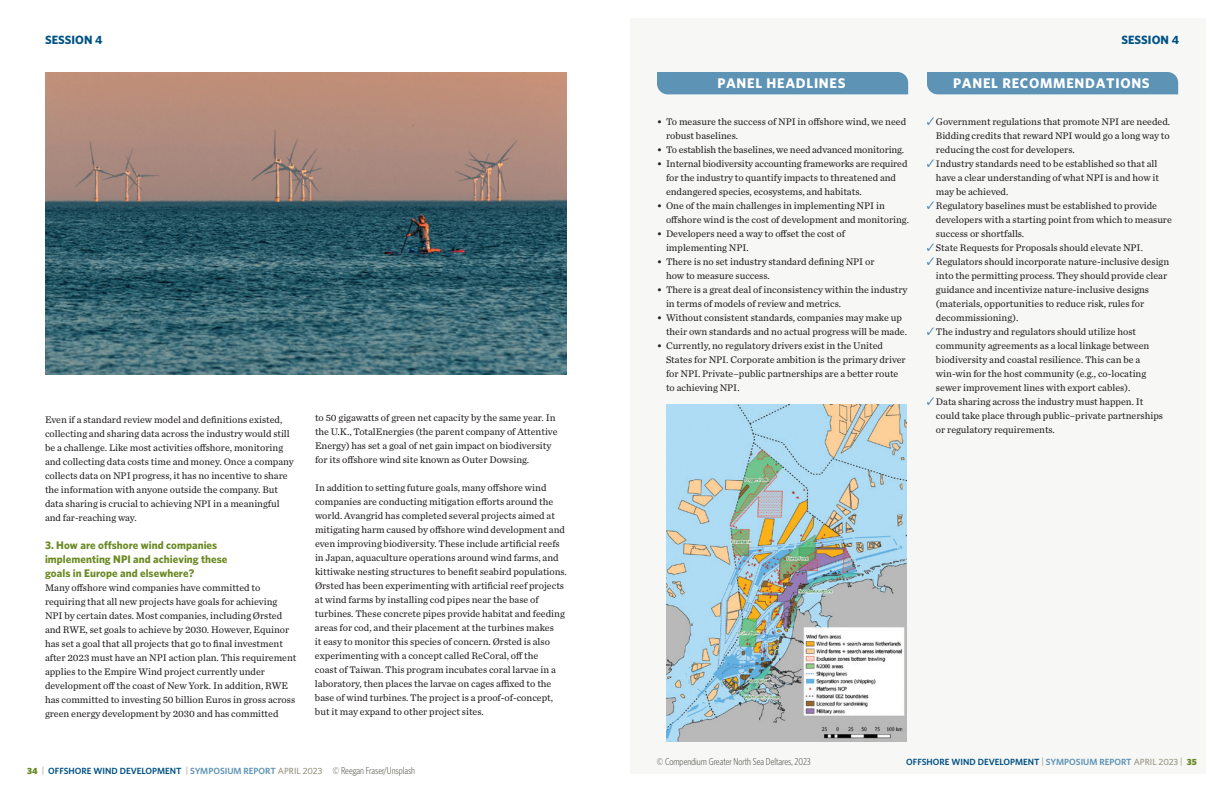
<style>
.page{position:relative;width:1224px;height:792px;background:#fff}
.page>*{position:absolute;margin:0;border:0;box-sizing:border-box;transform-origin:0 0}
.t1{font:700 14px "Whitney";letter-spacing:.05em;color:#fff}
.t2{font:700 12px "Whitney";letter-spacing:.005em;color:#005285}
.t3{font:700 11px/14px "Whitney";letter-spacing:.005em;color:#6a8922}
.t4{font:10px/14px "Chronicle Text G2";color:#231f20}
.t5{font:300 10px "Whitney Condensed";color:#4b4b40}
.t6{font:600 9px "Whitney";color:#005285}
.s1{font-weight:900;color:#6a8922}
.s2{font-weight:400;color:#979481}
.s3{color:#5d93b5}
.s4{font-weight:500;color:#979481}
.s5{font-weight:700}
</style>
<div class="page">
<div style="left:630px;top:18px;width:576px;height:756px;background:#f7f7f6"></div>
<div style="left:657px;top:72px;width:251px;height:22px;background:#5d93b5"></div>
<div style="left:927px;top:72px;width:251px;height:22px;background:#5d93b5"></div>
<img style="left:45px;top:72px;width:522px;height:302px">
<svg style="left:927px;top:117px;width:7px;height:8px"></svg>
<svg style="left:927px;top:159px;width:7px;height:8px"></svg>
<svg style="left:927px;top:201px;width:7px;height:8px"></svg>
<svg style="left:927px;top:243px;width:7px;height:8px"></svg>
<svg style="left:927px;top:257px;width:7px;height:8px"></svg>
<svg style="left:927px;top:327px;width:7px;height:8px"></svg>
<svg style="left:927px;top:397px;width:7px;height:8px"></svg>
<img style="left:666px;top:405px;width:240px;height:336px">
<p class="t2" style="left:45px;top:31px;width:59px">SESSION 4</p>
<p class="t2" style="left:1121px;top:31px;width:59px">SESSION 4</p>
<p class="t4" style="left:45px;top:412px;width:250px">Even if a standard review model and definitions existed, collecting and sharing data across the industry would still be a challenge. Like most activities offshore, monitoring and collecting data costs time and money. Once a company collects data on NPI progress, it has no incentive to share the information with anyone outside the company. But data sharing is crucial to achieving NPI in a meaningful and far-reaching way.</p>
<p class="t3" style="left:45px;top:538px;width:184px">3. How are offshore wind companies implementing NPI and achieving these goals in Europe and elsewhere?</p>
<p class="t4" style="left:45px;top:580px;width:253px">Many offshore wind companies have committed to requiring that all new projects have goals for achieving NPI by certain dates. Most companies, including Ørsted and RWE, set goals to achieve by 2030. However, Equinor has set a goal that all projects that go to final investment after 2023 must have an NPI action plan. This requirement applies to the Empire Wind project currently under development off the coast of New York. In addition, RWE has committed to investing 50 billion Euros in gross across green energy development by 2030 and has committed</p>
<p class="t4" style="left:315px;top:410px;width:244px">to 50 gigawatts of green net capacity by the same year. In the U.K., TotalEnergies (the parent company of Attentive Energy) has set a goal of net gain impact on biodiversity for its offshore wind site known as Outer Dowsing.</p>
<p class="t4" style="left:315px;top:480px;width:253px">In addition to setting future goals, many offshore wind companies are conducting mitigation efforts around the world. Avangrid has completed several projects aimed at mitigating harm caused by offshore wind development and even improving biodiversity. These include artificial reefs in Japan, aquaculture operations around wind farms, and kittiwake nesting structures to benefit seabird populations.<br>Ørsted has been experimenting with artificial reef projects at wind farms by installing cod pipes near the base of turbines. These concrete pipes provide habitat and feeding areas for cod, and their placement at the turbines makes<br>it easy to monitor this species of concern. Ørsted is also experimenting with a concept called ReCoral, off the<br>coast of Taiwan. This program incubates coral larvae in a laboratory, then places the larvae on cages affixed to the base of wind turbines. The project is a proof-of-concept, but it may expand to other project sites.</p>
<p class="t6" style="left:27px;top:765px;width:297px"><span class="s1">34</span> <span class="s2">|</span> OFFSHORE WIND DEVELOPMENT <span class="s2">|</span> <span class="s3">SYMPOSIUM REPORT</span> <span class="s4">APRIL 2023</span></p>
<p class="t5" style="left:333px;top:765px;width:84px">© Reegan Fraser/Unsplash</p>
<h1 class="t1" style="left:717px;top:73px;width:130px">PANEL HEADLINES</h1>
<h1 class="t1" style="left:953px;top:73px;width:198px">PANEL RECOMMENDATIONS</h1>
<p class="t4" style="left:666px;top:114px;width:242px;text-indent:-9px"><span class="s5">•</span> To measure the success of NPI in offshore wind, we need robust baselines.</p>
<p class="t4" style="left:657px;top:142px;width:249px"><span class="s5">•</span> To establish the baselines, we need advanced monitoring.</p>
<p class="t4" style="left:666px;top:156px;width:243px;text-indent:-9px"><span class="s5">•</span> Internal biodiversity accounting frameworks are required for the industry to quantify impacts to threatened and endangered species, ecosystems, and habitats.</p>
<p class="t4" style="left:666px;top:198px;width:245px;text-indent:-9px"><span class="s5">•</span> One of the main challenges in implementing NPI in offshore wind is the cost of development and monitoring.</p>
<p class="t4" style="left:666px;top:226px;width:180px;text-indent:-9px"><span class="s5">•</span> Developers need a way to offset the cost of implementing NPI.</p>
<p class="t4" style="left:666px;top:254px;width:210px;text-indent:-9px"><span class="s5">•</span> There is no set industry standard defining NPI or how to measure success.</p>
<p class="t4" style="left:666px;top:282px;width:243px;text-indent:-9px"><span class="s5">•</span> There is a great deal of inconsistency within the industry in terms of models of review and metrics.</p>
<p class="t4" style="left:666px;top:310px;width:243px;text-indent:-9px"><span class="s5">•</span> Without consistent standards, companies may make up their own standards and no actual progress will be made.</p>
<p class="t4" style="left:666px;top:338px;width:241px;text-indent:-9px"><span class="s5">•</span> Currently, no regulatory drivers exist in the United States for NPI. Corporate ambition is the primary driver for NPI. Private–public partnerships are a better route to achieving NPI.</p>
<p class="t4" style="left:936px;top:114px;width:237px">Government regulations that promote NPI are needed.<br>Bidding credits that reward NPI would go a long way to reducing the cost for developers.<br>Industry standards need to be established so that all have a clear understanding of what NPI is and how it may be achieved.<br>Regulatory baselines must be established to provide developers with a starting point from which to measure success or shortfalls.<br>State Requests for Proposals should elevate NPI.<br>Regulators should incorporate nature-inclusive design into the permitting process. They should provide clear guidance and incentivize nature-inclusive designs (materials, opportunities to reduce risk, rules for decommissioning).<br>The industry and regulators should utilize host community agreements as a local linkage between biodiversity and coastal resilience. This can be a win-win for the host community (e.g., co-locating sewer improvement lines with export cables).<br>Data sharing across the industry must happen. It<br>could take place through public–private partnerships or regulatory requirements.</p>
<p class="t5" style="left:657px;top:756px;width:155px">© Compendium Greater North Sea Deltares, 2023</p>
<p class="t6" style="left:906px;top:756px;width:292px">OFFSHORE WIND DEVELOPMENT <span class="s2">|</span> <span class="s3">SYMPOSIUM REPORT</span> <span class="s4">APRIL 2023</span> <span class="s2">|</span> <span class="s1">35</span></p>
</div>
